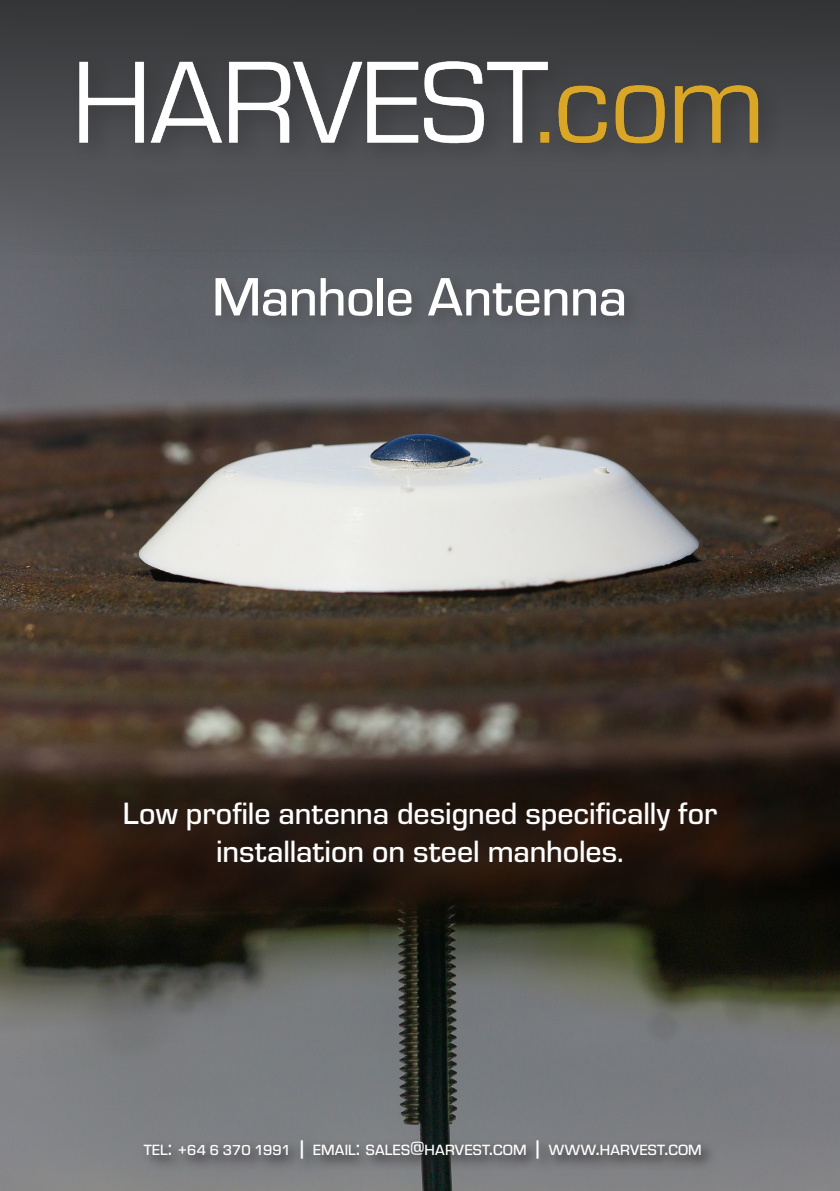
<style>
.page{position:relative;width:840px;height:1191px;background:#fff}
.page>*{position:absolute;margin:0;border:0;box-sizing:border-box;transform-origin:0 0}
.t1{font:500 56px "Eurostile";letter-spacing:-.01em;color:#fff}
.t2{font:500 32px/38.4px "Eurostile";letter-spacing:-.005em;color:#fff;text-align:center}
.t3{font:500 15.4px "Eurostile";letter-spacing:.015em;color:#fff}
.s1{font-size:22px}
.s2{font-size:15px}
</style>
<div class="page">
<img style="left:0;top:269px;width:839px;height:922px">
<div style="left:0;top:0;width:839px;height:269px;background:linear-gradient(to bottom,#353637,#5e6066)"></div>
<div style="left:72px;top:54px;width:710px;height:112px;background:#231f20;opacity:.3"></div>
<img style="left:65px;top:56px;width:709px;height:96px">
<div style="left:211px;top:273px;width:429px;height:59px;background:#5a5d63"></div>
<svg style="left:139px;top:1136px;width:577px;height:37px;background:#707275"></svg>
<div style="left:120px;top:797px;width:612px;height:81px;background:#25170f"></div>
<p class="t1" style="left:212px;top:258px;width:416px">Manhole Antenna</p>
<p class="t2" style="left:123px;top:792px;width:595px">Low profile antenna designed specifically for installation on steel manholes.</p>
<p class="t3" style="left:144px;top:1139px;width:559px">TEL<span class="s1">:</span> <span class="s2">+64 6 370 1991</span> <span class="s1">|</span> EMAIL<span class="s1">:</span> SALES<span class="s1">@</span>HARVEST<span class="s1">.</span>COM <span class="s1">|</span> WWW<span class="s1">.</span>HARVEST<span class="s1">.</span>COM</p>
</div>
